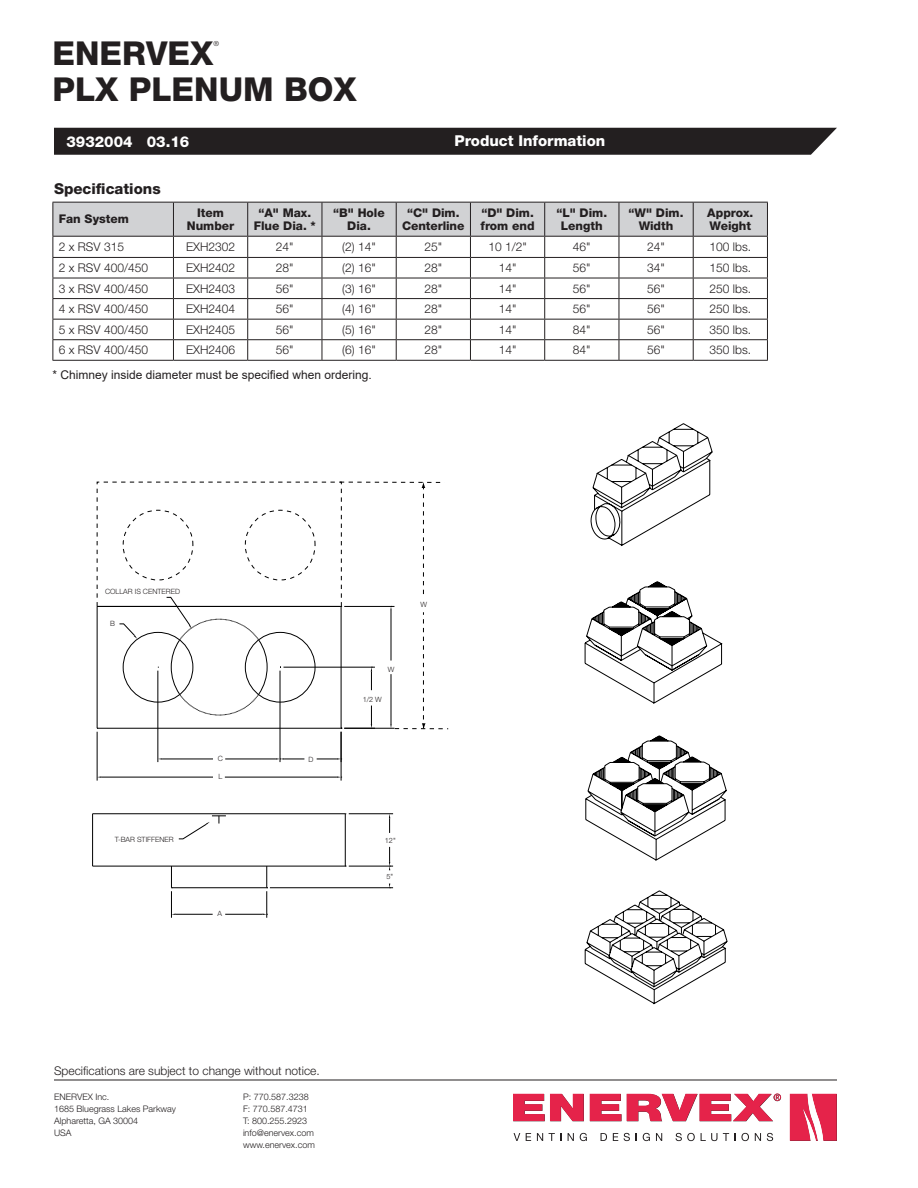
<style>
.page{position:relative;width:918px;height:1188px;background:#fff}
.page>*{position:absolute;margin:0;border:0;box-sizing:border-box;transform-origin:0 0}
.t1{font:800 33px "Helvetica Neue LT Std";color:#231f20}
.t2{font:800 15px "Helvetica Neue LT Std";color:#fff}
.Subhead{font:800 15px "Helvetica Neue LT Std";color:#231f20}
.Subhead_2{font:300 12px "Helvetica Neue LT Std";color:#231f20}
.Subhead_2-2{font:800 12px/13.5px "Helvetica Neue LT Std";color:#231f20;text-align:center}
.t3{font:12px "Arial";color:#231f20}
.t4{font:300 9px/12px "Helvetica Neue LT Std";color:#231f20}
.t5{font:300 7.2px "Helvetica Neue LT Std";color:#231f20}
.t6{font:300 7.05px "Helvetica Neue LT Std";color:#231f20}
</style>
<div class="page">
<hr style="left:54px;top:1080px;width:783px;height:1px;background:#231f20">
<svg style="left:513px;top:1094px;width:71px;height:27px"></svg>
<svg style="left:790px;top:1094px;width:47px;height:47px;background:#e64969"></svg>
<svg style="left:590px;top:1093px;width:191px;height:28px"></svg>
<svg style="left:514px;top:1133px;width:6px;height:8px"></svg>
<svg style="left:526px;top:1133px;width:5px;height:8px"></svg>
<svg style="left:537px;top:1133px;width:6px;height:8px"></svg>
<svg style="left:549px;top:1133px;width:12px;height:8px"></svg>
<svg style="left:568px;top:1133px;width:6px;height:8px"></svg>
<svg style="left:580px;top:1133px;width:7px;height:8px"></svg>
<svg style="left:601px;top:1133px;width:6px;height:8px"></svg>
<svg style="left:613px;top:1133px;width:5px;height:8px"></svg>
<svg style="left:624px;top:1133px;width:6px;height:8px"></svg>
<svg style="left:643px;top:1133px;width:7px;height:8px"></svg>
<svg style="left:656px;top:1133px;width:6px;height:8px"></svg>
<svg style="left:676px;top:1133px;width:19px;height:8px"></svg>
<svg style="left:701px;top:1133px;width:16px;height:8px"></svg>
<svg style="left:723px;top:1133px;width:6px;height:8px"></svg>
<svg style="left:735px;top:1133px;width:14px;height:8px"></svg>
<svg style="left:755px;top:1133px;width:6px;height:8px"></svg>
<svg style="left:767px;top:1133px;width:6px;height:8px"></svg>
<div style="left:54px;top:128px;width:783px;height:27px;background:#231f20"></div>
<svg style="left:52px;top:202px;width:716px;height:158px"></svg>
<hr style="left:52px;top:360px;width:121px;height:1px;background:#231f20">
<hr style="left:173px;top:360px;width:75px;height:1px;background:#231f20">
<hr style="left:248px;top:360px;width:74px;height:1px;background:#231f20">
<hr style="left:322px;top:360px;width:74px;height:1px;background:#231f20">
<hr style="left:396px;top:360px;width:74px;height:1px;background:#231f20">
<hr style="left:470px;top:360px;width:75px;height:1px;background:#231f20">
<hr style="left:545px;top:360px;width:74px;height:1px;background:#231f20">
<hr style="left:619px;top:360px;width:74px;height:1px;background:#231f20">
<hr style="left:693px;top:360px;width:75px;height:1px;background:#231f20">
<svg style="left:92px;top:481px;width:357px;height:437px"></svg>
<svg style="left:585px;top:581px;width:137px;height:123px"></svg>
<svg style="left:591px;top:423px;width:122px;height:123px"></svg>
<svg style="left:585px;top:735px;width:142px;height:126px"></svg>
<svg style="left:585px;top:890px;width:143px;height:114px"></svg>
<h1 class="t1" style="left:52px;top:33px;width:162px">ENERVEX</h1>
<p class="t6" style="left:213px;top:39px;width:7px">®</p>
<h1 class="t1" style="left:52px;top:69px;width:306px">PLX PLENUM BOX</h1>
<p class="t2" style="left:67px;top:133px;width:124px">3932004 03.16</p>
<p class="t2" style="left:454px;top:132px;width:152px">Product Information</p>
<p class="Subhead" style="left:54px;top:179px;width:108px">Specifications</p>
<p class="Subhead_2-2" style="left:59px;top:212px;width:72px">Fan System</p>
<p class="Subhead_2-2" style="left:187px;top:206px;width:49px">Item<br>Number</p>
<p class="Subhead_2-2" style="left:254px;top:206px;width:64px">“A" Max.<br>Flue Dia. *</p>
<p class="Subhead_2-2" style="left:333px;top:206px;width:53px">“B" Hole<br>Dia.</p>
<p class="Subhead_2-2" style="left:402px;top:206px;width:64px">“C" Dim.<br>Centerline</p>
<p class="Subhead_2-2" style="left:481px;top:206px;width:56px;text-align:left">“D" Dim. from end</p>
<p class="Subhead_2-2" style="left:557px;top:206px;width:52px">“L" Dim.<br>Length</p>
<p class="Subhead_2-2" style="left:629px;top:206px;width:56px">“W" Dim.<br>Width</p>
<p class="Subhead_2-2" style="left:707px;top:206px;width:48px;text-align:left">Approx.<br>Weight</p>
<p class="Subhead_2" style="left:59px;top:240px;width:67px">2 x RSV 315</p>
<p class="Subhead_2" style="left:186px;top:240px;width:51px">EXH2302</p>
<p class="Subhead_2" style="left:276px;top:240px;width:19px">24"</p>
<p class="Subhead_2" style="left:342px;top:240px;width:35px">(2) 14"</p>
<p class="Subhead_2" style="left:424px;top:240px;width:19px">25"</p>
<p class="Subhead_2" style="left:488px;top:240px;width:40px">10 1/2"</p>
<p class="Subhead_2" style="left:573px;top:240px;width:19px">46"</p>
<p class="Subhead_2" style="left:647px;top:240px;width:19px">24"</p>
<p class="Subhead_2" style="left:710px;top:240px;width:43px">100 lbs.</p>
<p class="Subhead_2" style="left:59px;top:260px;width:91px">2 x RSV 400/450</p>
<p class="Subhead_2" style="left:186px;top:260px;width:51px">EXH2402</p>
<p class="Subhead_2" style="left:276px;top:260px;width:19px">28"</p>
<p class="Subhead_2" style="left:342px;top:260px;width:35px">(2) 16"</p>
<p class="Subhead_2" style="left:424px;top:260px;width:19px">28"</p>
<p class="Subhead_2" style="left:499px;top:260px;width:19px">14"</p>
<p class="Subhead_2" style="left:573px;top:260px;width:19px">56"</p>
<p class="Subhead_2" style="left:647px;top:260px;width:19px">34"</p>
<p class="Subhead_2" style="left:710px;top:260px;width:43px">150 lbs.</p>
<p class="Subhead_2" style="left:59px;top:281px;width:91px">3 x RSV 400/450</p>
<p class="Subhead_2" style="left:186px;top:281px;width:51px">EXH2403</p>
<p class="Subhead_2" style="left:276px;top:281px;width:19px">56"</p>
<p class="Subhead_2" style="left:342px;top:281px;width:35px">(3) 16"</p>
<p class="Subhead_2" style="left:424px;top:281px;width:19px">28"</p>
<p class="Subhead_2" style="left:499px;top:281px;width:19px">14"</p>
<p class="Subhead_2" style="left:573px;top:281px;width:19px">56"</p>
<p class="Subhead_2" style="left:647px;top:281px;width:19px">56"</p>
<p class="Subhead_2" style="left:710px;top:281px;width:43px">250 lbs.</p>
<p class="Subhead_2" style="left:59px;top:302px;width:91px">4 x RSV 400/450</p>
<p class="Subhead_2" style="left:186px;top:302px;width:51px">EXH2404</p>
<p class="Subhead_2" style="left:276px;top:302px;width:19px">56"</p>
<p class="Subhead_2" style="left:342px;top:302px;width:35px">(4) 16"</p>
<p class="Subhead_2" style="left:424px;top:302px;width:19px">28"</p>
<p class="Subhead_2" style="left:499px;top:302px;width:19px">14"</p>
<p class="Subhead_2" style="left:573px;top:302px;width:19px">56"</p>
<p class="Subhead_2" style="left:647px;top:302px;width:19px">56"</p>
<p class="Subhead_2" style="left:710px;top:302px;width:43px">250 lbs.</p>
<p class="Subhead_2" style="left:59px;top:322px;width:91px">5 x RSV 400/450</p>
<p class="Subhead_2" style="left:186px;top:322px;width:51px">EXH2405</p>
<p class="Subhead_2" style="left:276px;top:322px;width:19px">56"</p>
<p class="Subhead_2" style="left:342px;top:322px;width:35px">(5) 16"</p>
<p class="Subhead_2" style="left:424px;top:322px;width:19px">28"</p>
<p class="Subhead_2" style="left:499px;top:322px;width:19px">14"</p>
<p class="Subhead_2" style="left:573px;top:322px;width:19px">84"</p>
<p class="Subhead_2" style="left:647px;top:322px;width:19px">56"</p>
<p class="Subhead_2" style="left:710px;top:322px;width:43px">350 lbs.</p>
<p class="Subhead_2" style="left:59px;top:343px;width:91px">6 x RSV 400/450</p>
<p class="Subhead_2" style="left:186px;top:343px;width:51px">EXH2406</p>
<p class="Subhead_2" style="left:276px;top:343px;width:19px">56"</p>
<p class="Subhead_2" style="left:342px;top:343px;width:35px">(6) 16"</p>
<p class="Subhead_2" style="left:424px;top:343px;width:19px">28"</p>
<p class="Subhead_2" style="left:499px;top:343px;width:19px">14"</p>
<p class="Subhead_2" style="left:573px;top:343px;width:19px">84"</p>
<p class="Subhead_2" style="left:647px;top:343px;width:19px">56"</p>
<p class="Subhead_2" style="left:710px;top:343px;width:43px">350 lbs.</p>
<p class="t3" style="left:52px;top:366px;width:321px">* Chimney inside diameter must be specified when ordering.</p>
<p class="t5" style="left:105px;top:587px;width:77px">COLLAR IS CENTERED</p>
<p class="t5" style="left:110px;top:619px;width:6px">B</p>
<p class="t5" style="left:115px;top:835px;width:60px">T-BAR STIFFENER</p>
<p class="t5" style="left:218px;top:754px;width:7px">C</p>
<p class="t5" style="left:218px;top:772px;width:5px">L</p>
<p class="t5" style="left:218px;top:909px;width:6px">A</p>
<p class="t5" style="left:309px;top:755px;width:6px">D</p>
<p class="t5" style="left:388px;top:665px;width:8px">W</p>
<p class="t5" style="left:363px;top:695px;width:21px">1/2 W</p>
<p class="t5" style="left:420px;top:600px;width:8px">W</p>
<p class="t5" style="left:385px;top:836px;width:12px">12"</p>
<p class="t5" style="left:386px;top:872px;width:8px">5"</p>
<p class="Subhead_2" style="left:54px;top:1064px;width:267px">Specifications are subject to change without notice.</p>
<p class="t4" style="left:54px;top:1091px;width:124px">ENERVEX Inc.<br>1685 Bluegrass Lakes Parkway<br>Alpharetta, GA 30004<br>USA</p>
<p class="t4" style="left:243px;top:1091px;width:73px">P: 770.587.3238<br>F: 770.587.4731<br>T: 800.255.2923 info@enervex.com www.enervex.com</p>
</div>
